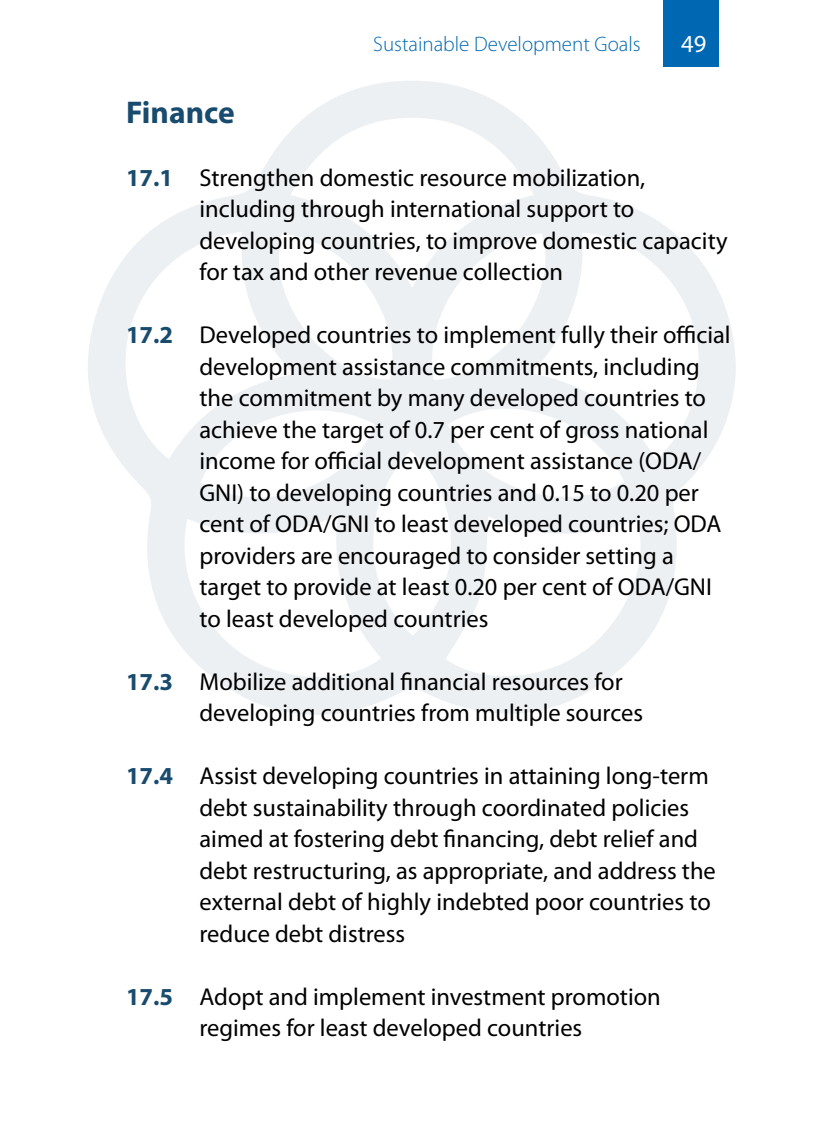
<style>
.page{position:relative;width:819px;height:1134px;background:#fff}
.page>*{position:absolute;margin:0;border:0;box-sizing:border-box;transform-origin:0 0}
.t1{font:700 31.5px "Myriad Pro";color:#184b6e}
.t2{font:24.5px/31.5px "Myriad Pro";color:#000}
.t3{font:24.5px "Myriad Pro";color:#fff}
.t4{font:300 21px "Myriad Pro";color:#0068b2}
.s1{font-weight:700;color:#184b6e}
</style>
<div class="page">
<div style="left:663px;top:0;width:56px;height:66px;background:#0068b2"></div>
<svg style="left:88px;top:81px;width:648px;height:634px"></svg>
<p class="t1" style="left:126px;top:92px;width:110px">Finance</p>
<p class="t4" style="left:373px;top:33px;width:269px">Sustainable Development Goals</p>
<p class="t3" style="left:681px;top:28px;width:27px">49</p>
<p class="t2" style="left:200px;top:161px;width:530px;text-indent:-74px"><span class="s1">17.1</span> Strengthen domestic resource mobilization, including through international support to developing countries, to improve domestic capacity for tax and other revenue collection</p>
<p class="t2" style="left:200px;top:319px;width:533px;text-indent:-74px"><span class="s1">17.2</span> Developed countries to implement fully their official development assistance commitments, including the commitment by many developed countries to achieve the target of 0.7 per cent of gross national income for official development assistance (ODA/ GNI) to developing countries and 0.15 to 0.20 per cent of ODA/GNI to least developed countries; ODA providers are encouraged to consider setting a target to provide at least 0.20 per cent of ODA/GNI to least developed countries</p>
<p class="t2" style="left:200px;top:666px;width:445px;text-indent:-74px"><span class="s1">17.3</span> Mobilize additional financial resources for developing countries from multiple sources</p>
<p class="t2" style="left:200px;top:760px;width:518px;text-indent:-74px"><span class="s1">17.4</span> Assist developing countries in attaining long-term debt sustainability through coordinated policies aimed at fostering debt financing, debt relief and debt restructuring, as appropriate, and address the external debt of highly indebted poor countries to reduce debt distress</p>
<p class="t2" style="left:126px;top:981px;width:536px;text-align:center"><span class="s1">17.5</span> Adopt and implement investment promotion regimes for least developed countries</p>
</div>
